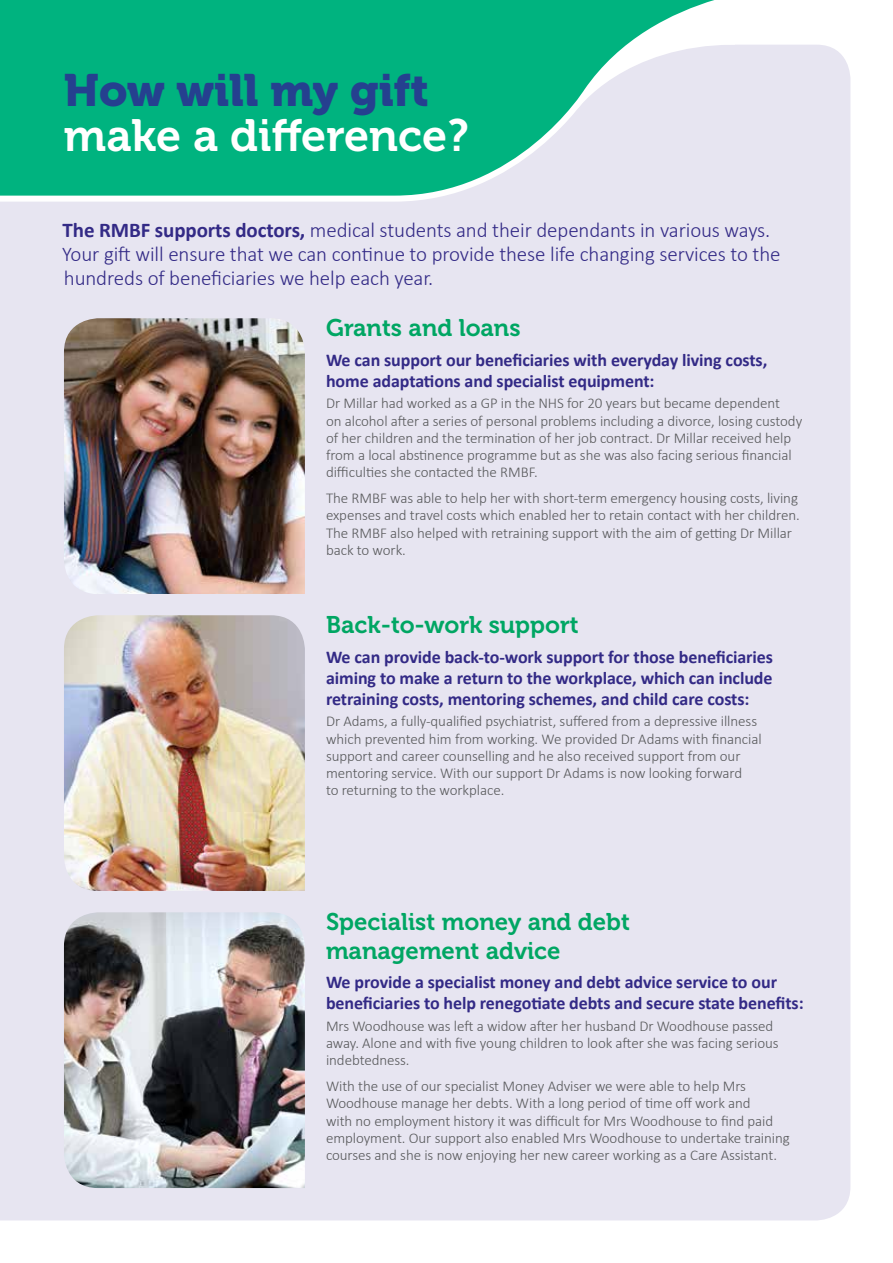
<style>
.page{position:relative;width:893px;height:1263px;background:#fff}
.page>*{position:absolute;margin:0;border:0;box-sizing:border-box;transform-origin:0 0}
.t1{font:45px "Museo 700";color:#fff}
.t2{font:45px "Museo 900";color:#25408f}
.t3{font:24px/28.5px "Museo 700";color:#00a663}
.t4{font:300 21px/24px "Calibri";letter-spacing:-.005em;color:#332a86}
.t5{font:700 18px/21px "Calibri";letter-spacing:-.005em;color:#332a86}
.t6{font:300 15px/17.2px "Calibri";letter-spacing:-.005em;color:#58595b}
.s1{font-weight:700}
</style>
<div class="page">
<div style="left:0;top:205px;width:850px;height:1015px;background:#e7e5f1"></div>
<svg style="left:0;top:0;width:851px;height:205px;background:#4bc4a4"></svg>
<img style="left:64px;top:318px;width:241px;height:276px">
<img style="left:64px;top:615px;width:241px;height:276px">
<img style="left:64px;top:912px;width:241px;height:276px">
<svg style="left:577px;top:39px;width:160px;height:71px"></svg>
<h1 class="t2" style="left:64px;top:65px;width:366px">How will my gift</h1>
<h1 class="t1" style="left:64px;top:111px;width:406px">make a difference?</h1>
<h3 class="t4" style="left:62px;top:217px;width:720px"><span class="s1">The RMBF supports doctors,</span> medical students and their dependants in various ways.<br>Your gift will ensure that we can continue to provide these life changing services to the hundreds of beneficiaries we help each year.</h3>
<h2 class="t3" style="left:326px;top:314px;width:196px">Grants and loans</h2>
<p class="t5" style="left:326px;top:349px;width:443px">We can support our beneficiaries with everyday living costs, home adaptations and specialist equipment:</p>
<p class="t6" style="left:326px;top:394px;width:478px">Dr Millar had worked as a GP in the NHS for 20 years but became dependent<br>on alcohol after a series of personal problems including a divorce, losing custody of her children and the termination of her job contract. Dr Millar received help from a local abstinence programme but as she was also facing serious financial difficulties she contacted the RMBF.</p>
<p class="t6" style="left:326px;top:489px;width:475px">The RMBF was able to help her with short-term emergency housing costs, living expenses and travel costs which enabled her to retain contact with her children.<br>The RMBF also helped with retraining support with the aim of getting Dr Millar back to work.</p>
<h2 class="t3" style="left:326px;top:611px;width:254px">Back-to-work support</h2>
<p class="t5" style="left:326px;top:646px;width:449px;text-align:justify">We can provide back-to-work support for those beneficiaries aiming to make a return to the workplace, which can include retraining costs, mentoring schemes, and child care costs:</p>
<p class="t6" style="left:326px;top:712px;width:437px">Dr Adams, a fully-qualified psychiatrist, suffered from a depressive illness which prevented him from working. We provided Dr Adams with financial support and career counselling and he also received support from our mentoring service. With our support Dr Adams is now looking forward<br>to returning to the workplace.</p>
<h2 class="t3" style="left:326px;top:908px;width:305px">Specialist money and debt management advice</h2>
<p class="t5" style="left:326px;top:972px;width:479px">We provide a specialist money and debt advice service to our beneficiaries to help renegotiate debts and secure state benefits:</p>
<p class="t6" style="left:326px;top:1016px;width:454px">Mrs Woodhouse was left a widow after her husband Dr Woodhouse passed away. Alone and with five young children to look after she was facing serious indebtedness.</p>
<p class="t6" style="left:326px;top:1077px;width:465px">With the use of our specialist Money Adviser we were able to help Mrs Woodhouse manage her debts. With a long period of time off work and<br>with no employment history it was difficult for Mrs Woodhouse to find paid employment. Our support also enabled Mrs Woodhouse to undertake training courses and she is now enjoying her new career working as a Care Assistant.</p>
</div>
